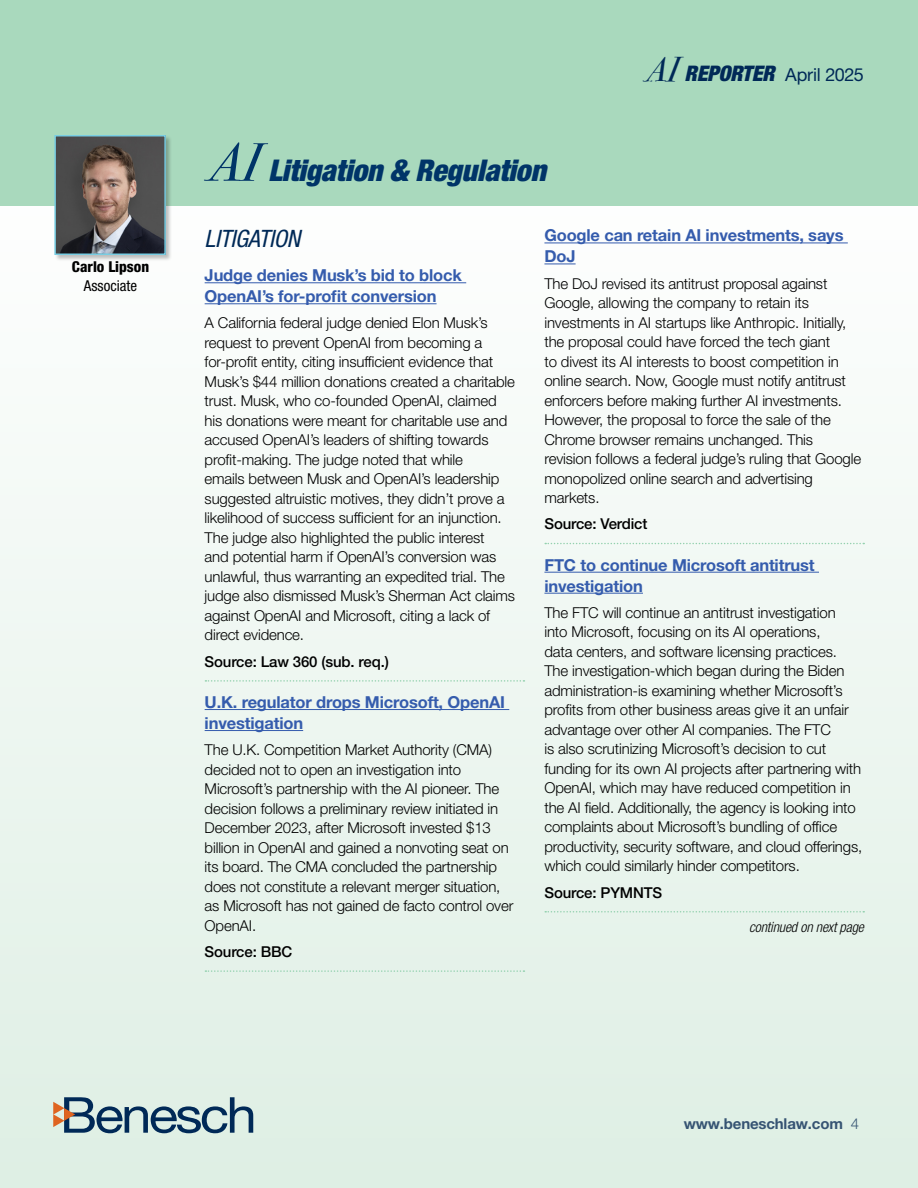
<style>
.page{position:relative;width:918px;height:1188px;background:#fff}
.page>*{position:absolute;margin:0;border:0;box-sizing:border-box;transform-origin:0 0}
.t1{font:italic 900 condensed 30px "Helvetica Neue LT Std";letter-spacing:-.01em;color:#003468}
.t2{font:italic condensed 24px "Helvetica Neue LT Std";letter-spacing:-.01em;color:#002957}
.t3{font:18px "Helvetica Neue LT Std";letter-spacing:-.01em;color:#002957}
.t4{font:700 16.5px/21px "Helvetica Neue LT Std";letter-spacing:-.01em;color:#355cad}
.t5{font:300 15px/19.5px "Helvetica Neue LT Std";letter-spacing:-.01em;color:#000}
.t6{font:500 15px "Helvetica Neue LT Std";letter-spacing:-.01em;color:#000}
.t7{font:700 15px "Helvetica Neue LT Pro";letter-spacing:-.01em;color:#365473}
.t8{font:800 condensed 15px "Helvetica Neue LT Std";color:#000}
.t9{font:condensed 15px "Helvetica Neue LT Std";color:#000}
.t10{font:italic 300 condensed 14.25px "Helvetica Neue LT Std";letter-spacing:-.01em;color:#000}
.s1{font-family:"Bodoni Svty Two ITCTT";font-weight:400;font-stretch:normal;font-size:54px}
.s2{font-family:"Bodoni Svty Two ITCTT";font-style:italic;font-size:34.35px}
.s3{font-weight:900;font-style:italic;font-stretch:condensed;font-size:21.45px}
.s4{font-family:"Helvetica Neue LT Std";font-weight:300}
</style>
<div class="page">
<div style="left:0;top:184px;width:918px;height:1004px;background:linear-gradient(to bottom,#fefefe,#deefe4)"></div>
<svg style="left:53px;top:1097px;width:200px;height:36px;background:#96aab0"></svg>
<hr style="left:205px;top:282px;width:261px;height:1px;background:#355cad">
<hr style="left:205px;top:303px;width:232px;height:1px;background:#355cad">
<svg style="left:205px;top:680px;width:319px;height:2px"></svg>
<hr style="left:205px;top:709px;width:304px;height:1px;background:#355cad">
<hr style="left:205px;top:730px;width:98px;height:1px;background:#355cad">
<svg style="left:205px;top:970px;width:319px;height:2px"></svg>
<hr style="left:544px;top:243px;width:304px;height:1px;background:#355cad">
<hr style="left:544px;top:264px;width:32px;height:1px;background:#355cad">
<svg style="left:545px;top:543px;width:319px;height:1px"></svg>
<hr style="left:544px;top:572px;width:275px;height:1px;background:#355cad">
<hr style="left:544px;top:593px;width:99px;height:1px;background:#355cad">
<svg style="left:545px;top:911px;width:319px;height:2px"></svg>
<div style="left:0;top:0;width:918px;height:205px;background:#a9d9bd"></div>
<div style="left:54px;top:135px;width:118px;height:126px;background:#000;opacity:.25"></div>
<img style="left:57px;top:138px;width:106px;height:114px">
<div style="left:54px;top:135px;width:112px;height:120px;border:2px solid #78cde2"></div>
<p class="t8" style="left:72px;top:257px;width:79px">Carlo Lipson</p>
<p class="t9" style="left:84px;top:277px;width:55px">Associate</p>
<h1 class="t1" style="left:208px;top:152px;width:339px"><span class="s1">AI</span> Litigation &amp; Regulation</h1>
<p class="t3" style="left:646px;top:64px;width:220px"><span class="s2">AI</span> <span class="s3">REPORTER</span> April 2025</p>
<h2 class="t2" style="left:205px;top:224px;width:97px">LITIGATION</h2>
<p class="t4" style="left:205px;top:264px;width:259px">Judge denies Musk’s bid to block<br>OpenAI’s for-profit conversion</p>
<p class="t5" style="left:205px;top:313px;width:312px">A California federal judge denied Elon Musk’s request to prevent OpenAI from becoming a for-profit entity, citing insufficient evidence that Musk’s $44 million donations created a charitable trust. Musk, who co-founded OpenAI, claimed his donations were meant for charitable use and accused OpenAI’s leaders of shifting towards profit-making. The judge noted that while<br>emails between Musk and OpenAI’s leadership suggested altruistic motives, they didn’t prove a likelihood of success sufficient for an injunction.<br>The judge also highlighted the public interest<br>and potential harm if OpenAI’s conversion was unlawful, thus warranting an expedited trial. The judge also dismissed Musk’s Sherman Act claims against OpenAI and Microsoft, citing a lack of direct evidence.</p>
<p class="t6" style="left:205px;top:652px;width:186px">Source: Law 360 (sub. req.)</p>
<p class="t4" style="left:205px;top:691px;width:302px">U.K. regulator drops Microsoft, OpenAI investigation</p>
<p class="t5" style="left:205px;top:740px;width:310px">The U.K. Competition Market Authority (CMA) decided not to open an investigation into Microsoft’s partnership with the AI pioneer. The decision follows a preliminary review initiated in December 2023, after Microsoft invested $13 billion in OpenAI and gained a nonvoting seat on its board. The CMA concluded the partnership does not constitute a relevant merger situation, as Microsoft has not gained de facto control over OpenAI.</p>
<p class="t6" style="left:205px;top:943px;width:89px">Source: BBC</p>
<p class="t4" style="left:544px;top:225px;width:301px">Google can retain AI investments, says<br>DoJ</p>
<p class="t5" style="left:544px;top:273px;width:318px">The DoJ revised its antitrust proposal against Google, allowing the company to retain its investments in AI startups like Anthropic. Initially, the proposal could have forced the tech giant<br>to divest its AI interests to boost competition in online search. Now, Google must notify antitrust enforcers before making further AI investments.<br>However, the proposal to force the sale of the Chrome browser remains unchanged. This revision follows a federal judge’s ruling that Google monopolized online search and advertising markets.</p>
<p class="t6" style="left:544px;top:515px;width:104px">Source: Verdict</p>
<p class="t4" style="left:544px;top:554px;width:272px">FTC to continue Microsoft antitrust investigation</p>
<p class="t5" style="left:544px;top:602px;width:319px">The FTC will continue an antitrust investigation into Microsoft, focusing on its AI operations,<br>data centers, and software licensing practices.<br>The investigation-which began during the Biden administration-is examining whether Microsoft’s profits from other business areas give it an unfair advantage over other AI companies. The FTC<br>is also scrutinizing Microsoft’s decision to cut funding for its own AI projects after partnering with OpenAI, which may have reduced competition in the AI field. Additionally, the agency is looking into complaints about Microsoft’s bundling of office productivity, security software, and cloud offerings, which could similarly hinder competitors.</p>
<p class="t6" style="left:544px;top:883px;width:119px">Source: PYMNTS</p>
<p class="t10" style="left:749px;top:919px;width:116px">continued on next page</p>
<p class="t7" style="left:684px;top:1115px;width:177px">www.beneschlaw.com <span class="s4">4</span></p>
</div>
